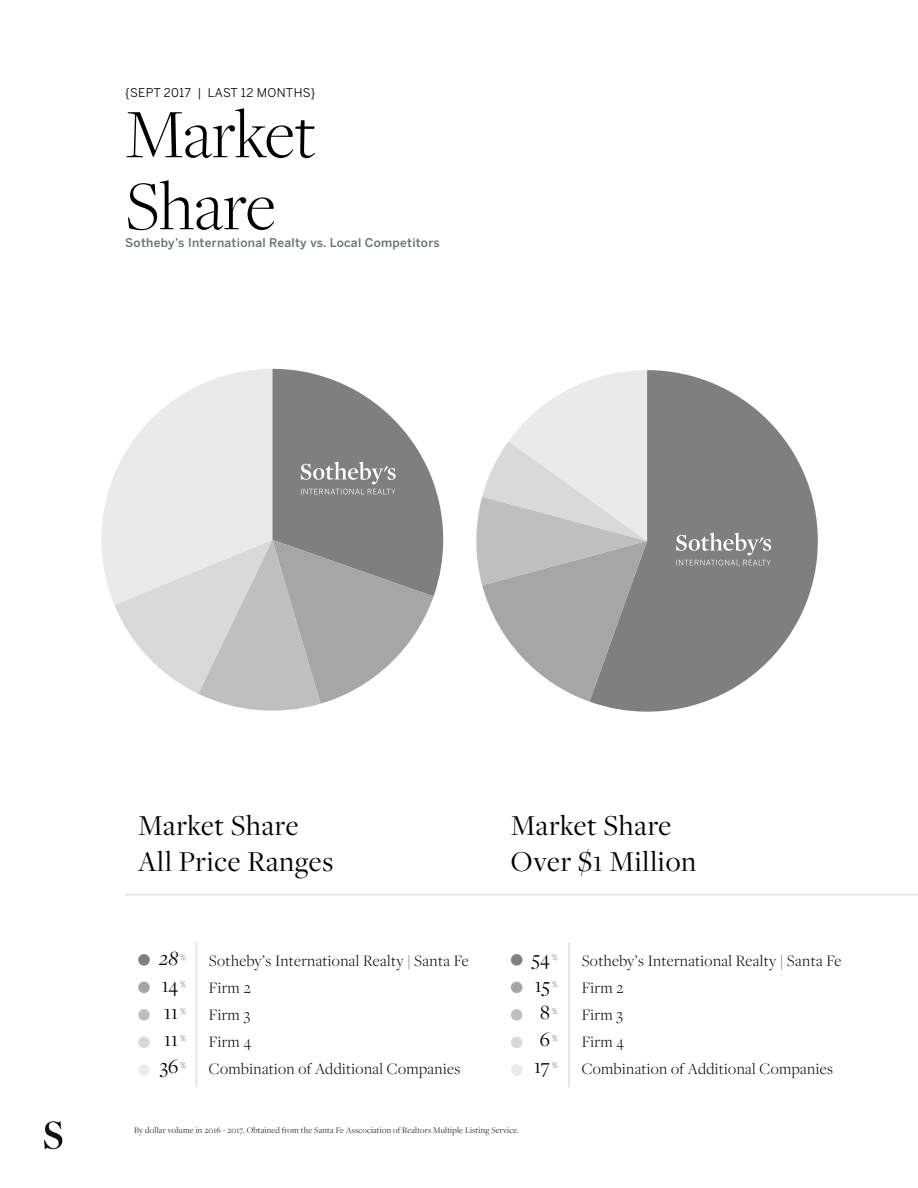
<style>
.page{position:relative;width:918px;height:1188px;background:#fff}
.page>*{position:absolute;margin:0;border:0;box-sizing:border-box;transform-origin:0 0}
.t1{font:300 72px/72px "Freight Disp Pro";color:#000}
.t2{font:30px/36px "Freight Disp Pro";letter-spacing:.025em;color:#000}
.t3{font:21px "Freight Disp Pro";color:#000}
.t4{font:italic 21px "Freight Disp Pro";color:#000}
.t5{font:300 16.5px/27px "Freight Disp Pro";letter-spacing:.025em;color:#000}
.t6{font:500 12px "Benton Sans";letter-spacing:.02em;color:#67737a}
.t7{font:12px "Benton Sans";letter-spacing:.025em;color:#000}
.t8{font:300 9px "Freight Disp Pro";letter-spacing:.025em;color:#000}
.t9{font:9px "Freight Disp Pro";color:#000}
</style>
<div class="page">
<svg style="left:591px;top:370px;width:227px;height:342px;fill:#7f7f7f"></svg>
<svg style="left:476px;top:370px;width:171px;height:332px"></svg>
<svg style="left:101px;top:476px;width:13px;height:127px;fill:#eaeaea"></svg>
<img style="left:44px;top:1121px;width:19px;height:29px">
<hr style="left:125px;top:893px;width:793px;height:3px;background:#b4b6b8">
<hr style="left:195px;top:942px;width:3px;height:145px;background:#b4b6b8">
<div style="left:138px;top:954px;width:12px;height:12px;background:#808080;border-radius:50%"></div>
<div style="left:511px;top:954px;width:11px;height:12px;background:#808080;border-radius:50%"></div>
<div style="left:138px;top:982px;width:12px;height:11px;background:#a6a6a6;border-radius:50%"></div>
<div style="left:511px;top:982px;width:11px;height:11px;background:#a6a6a6;border-radius:50%"></div>
<div style="left:138px;top:1009px;width:12px;height:12px;background:#bfbfbf;border-radius:50%"></div>
<div style="left:511px;top:1009px;width:11px;height:12px;background:#bfbfbf;border-radius:50%"></div>
<div style="left:138px;top:1037px;width:12px;height:11px;background:#d9d9d9;border-radius:50%"></div>
<div style="left:511px;top:1037px;width:11px;height:11px;background:#d9d9d9;border-radius:50%"></div>
<div style="left:138px;top:1064px;width:12px;height:12px;background:#ebebeb;border-radius:50%"></div>
<div style="left:511px;top:1064px;width:11px;height:12px;background:#ebebeb;border-radius:50%"></div>
<hr style="left:568px;top:942px;width:2px;height:145px;background:#b4b6b8">
<svg style="left:114px;top:369px;width:329px;height:342px"></svg>
<svg style="left:676px;top:533px;width:95px;height:32px"></svg>
<p class="t7" style="left:125px;top:85px;width:192px">{SEPT 2017 | LAST 12 MONTHS}</p>
<h1 class="t1" style="left:125px;top:96px;width:192px">Market<br>Share</h1>
<p class="t6" style="left:125px;top:235px;width:316px">Sotheby’s International Realty vs. Local Competitors</p>
<h2 class="t2" style="left:138px;top:807px;width:197px">Market Share<br>All Price Ranges</h2>
<p class="t4" style="left:159px;top:944px;width:20px">28</p>
<p class="t9" style="left:180px;top:951px;width:7px">%</p>
<p class="t3" style="left:162px;top:971px;width:18px">14</p>
<p class="t9" style="left:180px;top:978px;width:7px">%</p>
<p class="t3" style="left:164px;top:998px;width:15px">11</p>
<p class="t9" style="left:180px;top:1005px;width:7px">%</p>
<p class="t3" style="left:164px;top:1025px;width:15px">11</p>
<p class="t9" style="left:180px;top:1032px;width:7px">%</p>
<p class="t3" style="left:160px;top:1052px;width:20px">36</p>
<p class="t9" style="left:180px;top:1059px;width:7px">%</p>
<p class="t5" style="left:209px;top:947px;width:261px">Sotheby’s International Realty | Santa Fe<br>Firm 2<br>Firm 3<br>Firm 4<br>Combination of Additional Companies</p>
<h2 class="t2" style="left:511px;top:807px;width:187px">Market Share<br>Over $1 Million</h2>
<p class="t3" style="left:532px;top:944px;width:19px">54</p>
<p class="t9" style="left:552px;top:951px;width:7px">%</p>
<p class="t3" style="left:535px;top:971px;width:17px">15</p>
<p class="t9" style="left:552px;top:978px;width:7px">%</p>
<p class="t3" style="left:540px;top:998px;width:11px">8</p>
<p class="t9" style="left:552px;top:1005px;width:7px">%</p>
<p class="t3" style="left:540px;top:1025px;width:12px">6</p>
<p class="t9" style="left:552px;top:1032px;width:7px">%</p>
<p class="t3" style="left:534px;top:1052px;width:17px">17</p>
<p class="t9" style="left:552px;top:1059px;width:7px">%</p>
<p class="t5" style="left:582px;top:947px;width:261px">Sotheby’s International Realty | Santa Fe<br>Firm 2<br>Firm 3<br>Firm 4<br>Combination of Additional Companies</p>
<p class="t8" style="left:134px;top:1124px;width:386px">By dollar volume in 2016 - 2017. Obtained from the Santa Fe Asscociation of Realtors Multiple Listing Service.</p>
</div>
